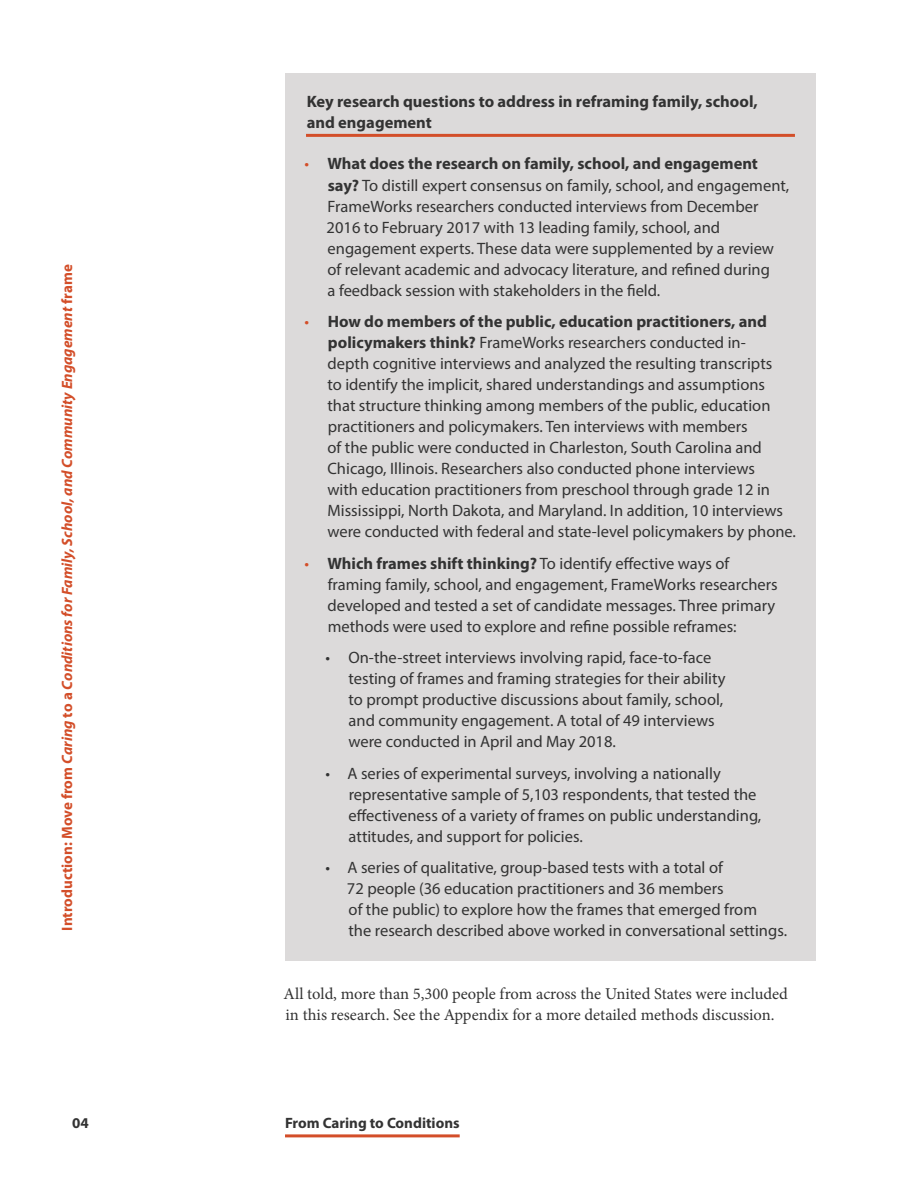
<style>
.page{position:relative;width:918px;height:1188px;background:#fff}
.page>*{position:absolute;margin:0;border:0;box-sizing:border-box;transform-origin:0 0}
.t1{font:16.5px/21px "Myriad Pro";color:#333}
.t2{font:16.5px/21px "Minion Pro";color:#333}
.t3{font:700 16.5px/21px "Myriad Pro";color:#333}
.t4{font:italic 700 15px "Myriad Pro";color:#d34e29}
.t5{font:700 15px "Myriad Pro";color:#333}
.s1{font-style:normal}
.s2{color:#d34e29}
.s3{font-weight:700}
</style>
<div class="page">
<hr style="left:285px;top:1134px;width:175px;height:3px;background:#d34e29">
<div style="left:285px;top:73px;width:531px;height:80px;background:#dcdada"></div>
<hr style="left:306px;top:134px;width:489px;height:3px;background:#d34e29">
<div style="left:285px;top:147px;width:531px;height:174px;background:#dcdada"></div>
<div style="left:285px;top:304px;width:531px;height:258px;background:#dcdada"></div>
<div style="left:285px;top:546px;width:531px;height:111px;background:#dcdada"></div>
<div style="left:285px;top:640px;width:531px;height:132px;background:#dcdada"></div>
<div style="left:285px;top:756px;width:531px;height:111px;background:#dcdada"></div>
<div style="left:285px;top:850px;width:531px;height:111px;background:#dcdada"></div>
<p class="t4" style="left:57px;top:931px;width:668px;rotate:-90deg"><span class="s1">Introduction: Move from</span> Caring <span class="s1">to a</span> Conditions for Family, School, and Community Engagement <span class="s1">frame</span></p>
<p class="t3" style="left:307px;top:90px;width:452px">Key research questions to address in reframing family, school, and engagement</p>
<p class="t1" style="left:327px;top:153px;width:464px;text-indent:-22px"><span class="s2">•</span> <span class="s3">What does the research on family, school, and engagement say?</span> To distill expert consensus on family, school, and engagement, FrameWorks researchers conducted interviews from December 2016 to February 2017 with 13 leading family, school, and engagement experts. These data were supplemented by a review of relevant academic and advocacy literature, and refined during<br>a feedback session with stakeholders in the field.</p>
<p class="t1" style="left:327px;top:311px;width:470px;text-indent:-23px"><span class="s2">•</span> <span class="s3">How do members of the public, education practitioners, and policymakers think?</span> FrameWorks researchers conducted in-<br>depth cognitive interviews and analyzed the resulting transcripts<br>to identify the implicit, shared understandings and assumptions that structure thinking among members of the public, education practitioners and policymakers. Ten interviews with members<br>of the public were conducted in Charleston, South Carolina and Chicago, Illinois. Researchers also conducted phone interviews<br>with education practitioners from preschool through grade 12 in Mississippi, North Dakota, and Maryland. In addition, 10 interviews were conducted with federal and state-level policymakers by phone.</p>
<p class="t1" style="left:328px;top:552px;width:452px;text-indent:-23px"><span class="s2">•</span> <span class="s3">Which frames shift thinking?</span> To identify effective ways of framing family, school, and engagement, FrameWorks researchers developed and tested a set of candidate messages. Three primary methods were used to explore and refine possible reframes:</p>
<p class="t1" style="left:349px;top:647px;width:379px;text-indent:-23px">• On-the-street interviews involving rapid, face-to-face testing of frames and framing strategies for their ability to prompt productive discussions about family, school, and community engagement. A total of 49 interviews were conducted in April and May 2018.</p>
<p class="t1" style="left:349px;top:762px;width:414px;text-indent:-23px">• A series of experimental surveys, involving a nationally representative sample of 5,103 respondents, that tested the effectiveness of a variety of frames on public understanding, attitudes, and support for policies.</p>
<p class="t1" style="left:347px;top:857px;width:442px;text-indent:-21px">• A series of qualitative, group-based tests with a total of<br>72 people (36 education practitioners and 36 members<br>of the public) to explore how the frames that emerged from<br>the research described above worked in conversational settings.</p>
<p class="t2" style="left:284px;top:983px;width:506px">All told, more than 5,300 people from across the United States were included in this research. See the Appendix for a more detailed methods discussion.</p>
<p class="t5" style="left:72px;top:1113px;width:18px">04</p>
<p class="t5" style="left:285px;top:1113px;width:176px">From Caring to Conditions</p>
</div>
